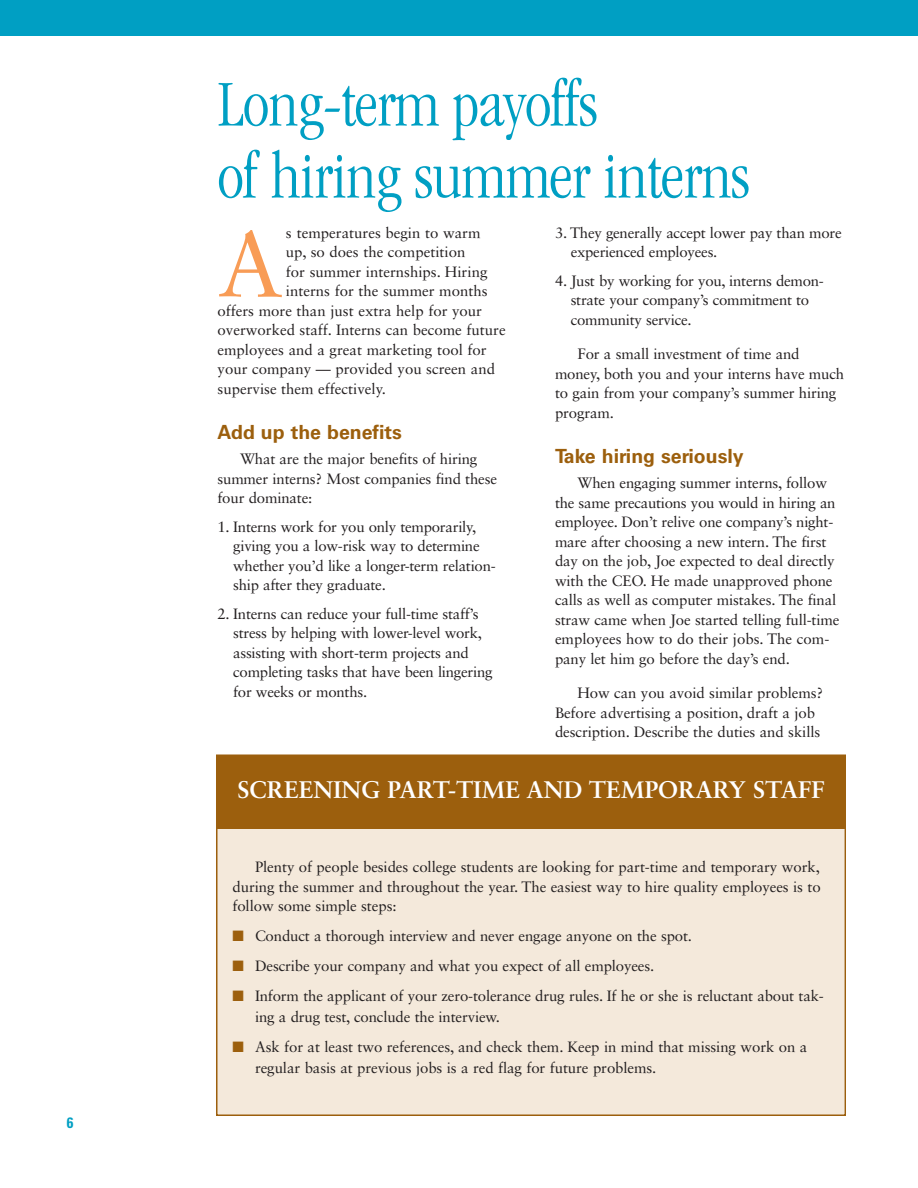
<style>
.page{position:relative;width:918px;height:1188px;background:#fff}
.page>*{position:absolute;margin:0;border:0;box-sizing:border-box;transform-origin:0 0}
.t1{font:91.5px "Sabon LT Std";color:#f89c56}
.t2{font:300 condensed 67.5px/72px "ITC Garamond Std";letter-spacing:-.01em;color:#009fc3}
.t3{font:700 24px "Sabon LT Std";color:#fff}
.t4{font:700 19.5px "Univers LT Std";color:#9c5f0d}
.t5{font:15px/19.5px "Sabon LT Std";letter-spacing:-.01em;color:#231f20}
.t6{font:700 condensed 15px "Univers LT Std";color:#009fc3}
.s1{color:#9c5f0d}
</style>
<div class="page">
<div style="left:0;top:0;width:918px;height:36px;background:#009fc3"></div>
<div style="left:218px;top:756px;width:626px;height:358px;background:#f4e9db"></div>
<div style="left:216px;top:754px;width:630px;height:362px;border:2px solid #9c5f0d"></div>
<div style="left:216px;top:756px;width:630px;height:73px;background:#9c5f0d"></div>
<p class="t6" style="left:67px;top:1118px;width:8px">6</p>
<h2 class="t2" style="left:218px;top:73px;width:534px">Long-term payoffs<br>of hiring summer interns</h2>
<h1 class="t1" style="left:218px;top:227px;width:67px">A</h1>
<p class="t5" style="left:286px;top:224px;width:196px">s temperatures begin to warm</p>
<p class="t5" style="left:286px;top:244px;width:181px">up, so does the competition</p>
<p class="t5" style="left:286px;top:263px;width:203px">for summer internships. Hiring</p>
<p class="t5" style="left:286px;top:283px;width:203px">interns for the summer months</p>
<p class="t5" style="left:218px;top:302px;width:266px">offers more than just extra help for your</p>
<p class="t5" style="left:218px;top:322px;width:290px">overworked staff. Interns can become future</p>
<p class="t5" style="left:218px;top:341px;width:271px">employees and a great marketing tool for</p>
<p class="t5" style="left:218px;top:361px;width:279px">your company — provided you screen and</p>
<p class="t5" style="left:218px;top:380px;width:170px">supervise them effectively.</p>
<h3 class="t4" style="left:218px;top:425px;width:186px">Add up the benefits</h3>
<p class="t5" style="left:218px;top:451px;width:281px;text-indent:22px">What are the major benefits of hiring summer interns? Most companies find these four dominate:</p>
<p class="t5" style="left:233px;top:518px;width:264px;text-indent:-16px">1. Interns work for you only temporarily, giving you a low-risk way to determine whether you’d like a longer-term relation&shy;ship after they graduate.</p>
<p class="t5" style="left:233px;top:605px;width:261px;text-indent:-16px">2. Interns can reduce your full-time staff’s stress by helping with lower-level work, assisting with short-term projects and completing tasks that have been lingering for weeks or months.</p>
<p class="t5" style="left:571px;top:224px;width:272px;text-indent:-16px">3. They generally accept lower pay than more experienced employees.</p>
<p class="t5" style="left:571px;top:272px;width:255px;text-indent:-16px">4. Just by working for you, interns demon&shy;strate your company’s commitment to community service.</p>
<p class="t5" style="left:555px;top:346px;width:291px;text-indent:22px">For a small investment of time and money, both you and your interns have much to gain from your company’s summer hiring program.</p>
<h3 class="t4" style="left:555px;top:449px;width:190px">Take hiring seriously</h3>
<p class="t5" style="left:555px;top:475px;width:286px;text-indent:22px">When engaging summer interns, follow the same precautions you would in hiring an employee. Don’t relive one company’s night&shy;mare after choosing a new intern. The first day on the job, Joe expected to deal directly with the CEO. He made unapproved phone calls as well as computer mistakes. The final straw came when Joe started telling full-time employees how to do their jobs. The com&shy;pany let him go before the day’s end.</p>
<p class="t5" style="left:555px;top:685px;width:270px;text-indent:22px">How can you avoid similar problems?<br>Before advertising a position, draft a job description. Describe the duties and skills</p>
<h3 class="t3" style="left:237px;top:780px;width:589px">SCREENING PART-TIME AND TEMPORARY STAFF</h3>
<p class="t5" style="left:232px;top:858px;width:590px;text-align:justify;text-indent:23px">Plenty of people besides college students are looking for part-time and temporary work, during the summer and throughout the year. The easiest way to hire quality employees is to follow some simple steps:</p>
<p class="t5" style="left:232px;top:927px;width:461px"><span class="s1">■</span> Conduct a thorough interview and never engage anyone on the spot.</p>
<p class="t5" style="left:232px;top:957px;width:423px"><span class="s1">■</span> Describe your company and what you expect of all employees.</p>
<p class="t5" style="left:255px;top:987px;width:570px;line-height:21px;text-indent:-22px"><span class="s1">■</span> Inform the applicant of your zero-tolerance drug rules. If he or she is reluctant about tak&shy;ing a drug test, conclude the interview.</p>
<p class="t5" style="left:255px;top:1038px;width:554px;line-height:21px;text-indent:-22px"><span class="s1">■</span> Ask for at least two references, and check them. Keep in mind that missing work on a regular basis at previous jobs is a red flag for future problems.</p>
</div>
